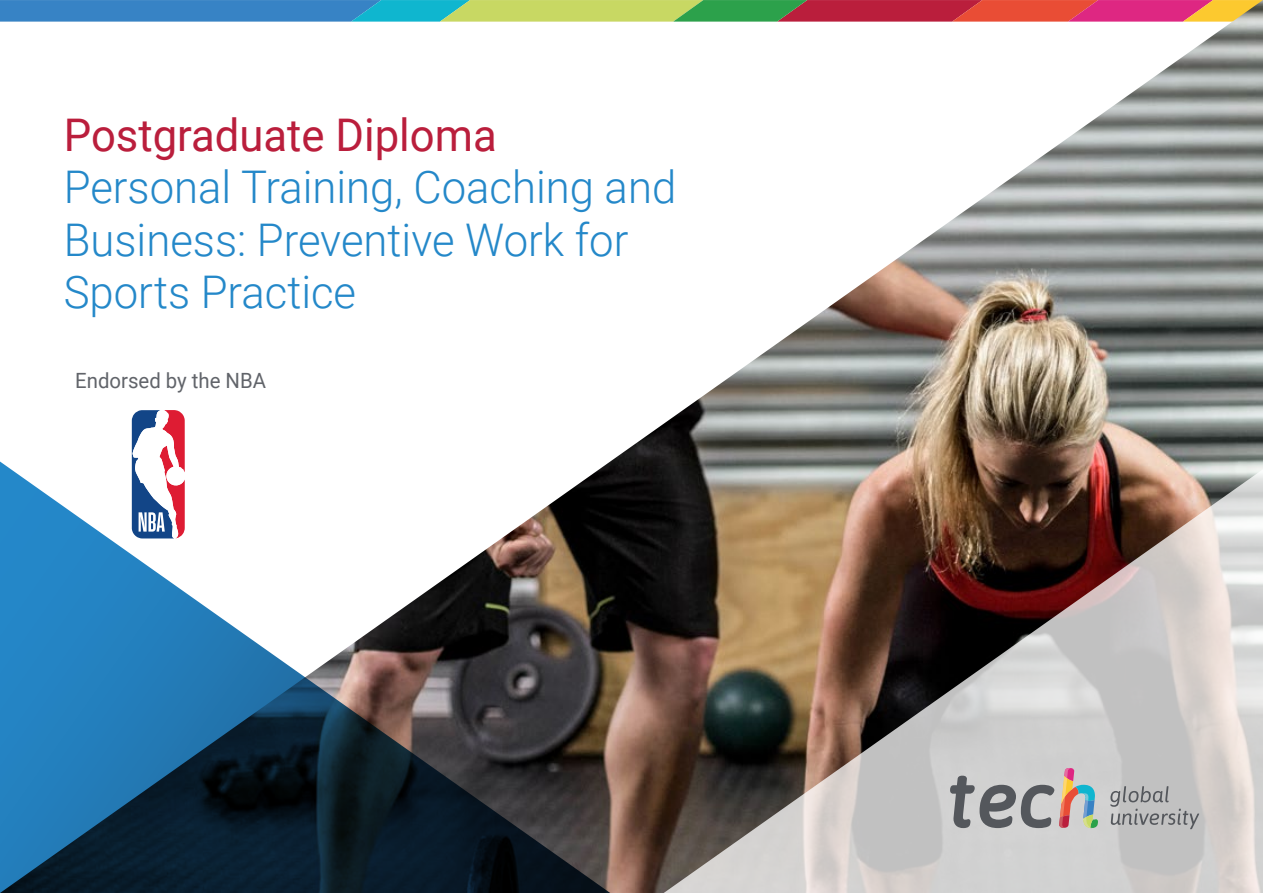
<style>
.page{position:relative;width:1263px;height:893px;background:#fff}
.page>*{position:absolute;margin:0;border:0;box-sizing:border-box;transform-origin:0 0}
.t1{font:300 45px/52.5px "Roboto";color:#2488c9}
.t2{font:45px "Roboto";color:#ba1e3c}
.t3{font:21px "Roboto";color:#61646a}
</style>
<div class="page">
<img style="left:0;top:0;width:1263px;height:454px">
<img style="left:640px;top:454px;width:623px;height:439px">
<svg style="left:0;top:446px;width:640px;height:447px"></svg>
<svg style="left:132px;top:410px;width:53px;height:128px"></svg>
<svg style="left:1110px;top:786px;width:89px;height:43px;background:#aeafb0"></svg>
<svg style="left:950px;top:768px;width:148px;height:60px;background:#aaa8a7"></svg>
<p class="t2" style="left:64px;top:103px;width:434px">Postgraduate Diploma</p>
<p class="t1" style="left:64px;top:159px;width:614px">Personal Training, Coaching and<br>Business: Preventive Work for<br>Sports Practice</p>
<p class="t3" style="left:75px;top:366px;width:192px">Endorsed by the NBA</p>
</div>
